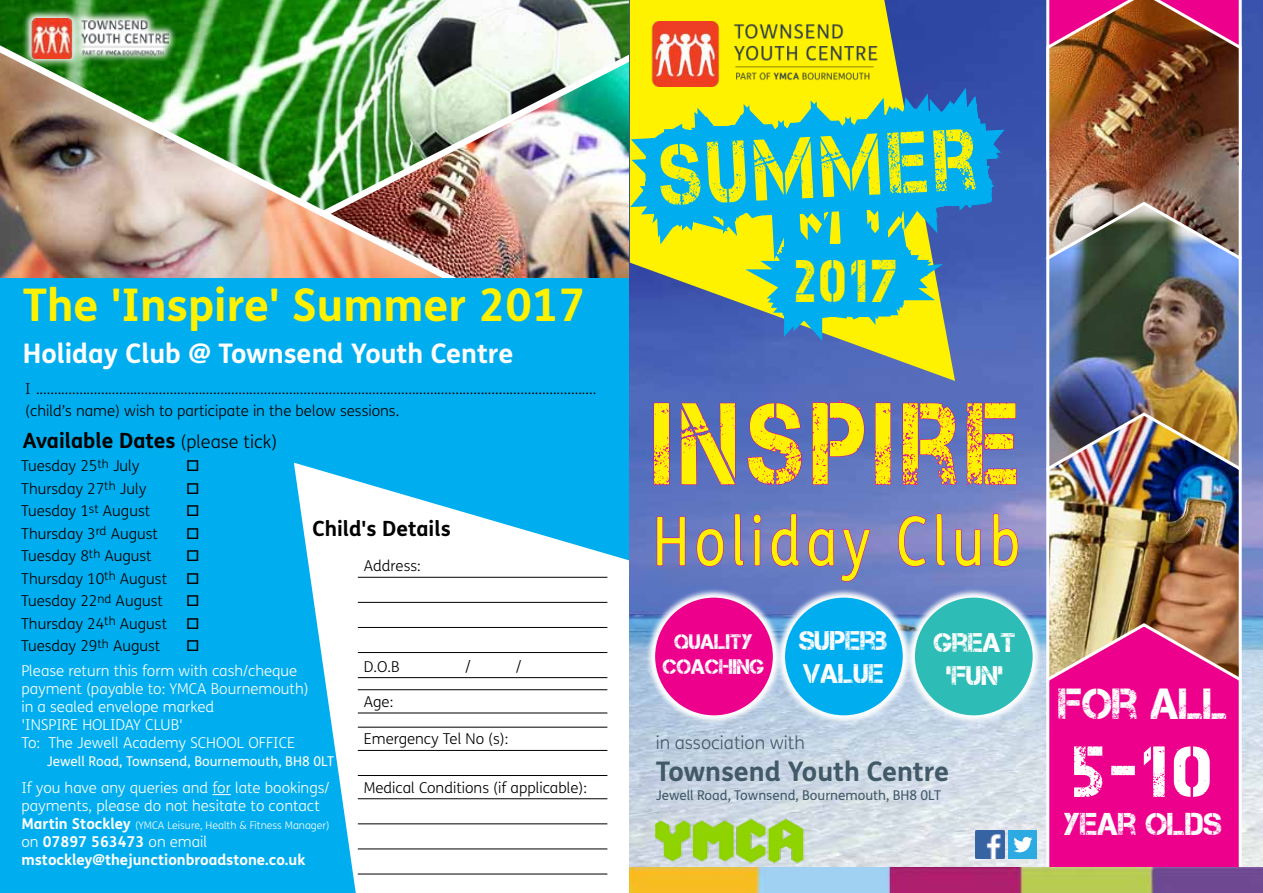
<style>
.page{position:relative;width:1263px;height:893px;background:#fff}
.page>*{position:absolute;margin:0;border:0;box-sizing:border-box;transform-origin:0 0}
.t1{font:115.8px "Captureit";letter-spacing:.1em;color:#fff200;scale:.81 1}
.t2{font:87px "Captureit";color:#fff200;scale:.81 1}
.t3{font:72px "Captureit";color:#fff}
.t4{font:67.5px "FS Me";letter-spacing:.1em;color:#fff200;scale:.81 1}
.t5{font:60px "Captureit";color:#fff200;scale:.81 1}
.t6{font:700 45px "FS Me";color:#fff200}
.t7{font:43.5px "Captureit";color:#fff}
.t8{font:31.5px "Captureit";color:#fff}
.t9{font:700 27px "FS Me";color:#fff}
.t10{font:27px/32.4px "Captureit";color:#fff}
.t11{font:700 27px "FS Me";color:#425968}
.t12{font:700 21px "FS Me";color:#000}
.t13{font:21px/25.2px "Captureit";color:#fff;text-align:center}
.t14{font:300 18px "FS Me";color:#425968}
.t15{font:18px "Minion Pro";color:#000}
.t16{font:300 15px/22.5px "FS Me";color:#000}
.t17{font:300 15px/18px "FS Me";color:#fff}
.t18{font:700 15px/18px "FS Me";color:#fff}
.t19{font:13.5px "FS Me";color:#fff}
.t20{font:13.5px "FS Me";color:#425968}
.t21{font:300 10.5px "FS Me";color:#fff}
.s1{font-weight:300;font-size:18px}
.s2{font-weight:700}
.s3{font-size:10.5px}
.s4{font-weight:300}
</style>
<div class="page">
<img style="left:0;top:0;width:440px;height:45px">
<svg style="left:22px;top:8px;width:155px;height:37px;background:#418b3b"></svg>
<img style="left:31px;top:18px;width:138px;height:27px">
<img style="left:322px;top:18px;width:118px;height:27px">
<img style="left:0;top:45px;width:440px;height:233px">
<div style="left:0;top:278px;width:631px;height:615px;background:#00aeef"></div>
<svg style="left:212px;top:794px;width:19px;height:1px"></svg>
<svg style="left:294px;top:463px;width:146px;height:430px;fill:#fff"></svg>
<hr style="left:358px;top:577px;width:249px;height:1px;background:#000">
<hr style="left:358px;top:602px;width:249px;height:1px;background:#000">
<hr style="left:358px;top:627px;width:249px;height:1px;background:#000">
<hr style="left:358px;top:652px;width:249px;height:1px;background:#000">
<hr style="left:358px;top:677px;width:249px;height:1px;background:#000">
<hr style="left:358px;top:689px;width:249px;height:1px;background:#000">
<hr style="left:358px;top:713px;width:249px;height:1px;background:#000">
<hr style="left:358px;top:727px;width:249px;height:1px;background:#000">
<hr style="left:358px;top:750px;width:249px;height:1px;background:#000">
<hr style="left:358px;top:775px;width:249px;height:1px;background:#000">
<hr style="left:358px;top:798px;width:249px;height:1px;background:#000">
<hr style="left:358px;top:823px;width:249px;height:1px;background:#000">
<hr style="left:358px;top:848px;width:249px;height:1px;background:#000">
<hr style="left:358px;top:874px;width:249px;height:1px;background:#000">
<img style="left:1037px;top:0;width:226px;height:867px">
<img style="left:1044px;top:0;width:199px;height:200px">
<img style="left:1044px;top:200px;width:199px;height:211px">
<img style="left:1044px;top:411px;width:199px;height:210px">
<svg style="left:1044px;top:621px;width:199px;height:246px;background:#e61f8e"></svg>
<svg style="left:1037px;top:588px;width:6px;height:137px"></svg>
<img style="left:1037px;top:867px;width:226px;height:26px">
<img style="left:440px;top:0;width:256px;height:893px">
<svg style="left:660px;top:56px;width:36px;height:837px;background:#ac899e"></svg>
<svg style="left:696px;top:0;width:67px;height:893px;background:#b18f90"></svg>
<svg style="left:763px;top:0;width:39px;height:893px;background:#a0ada0"></svg>
<svg style="left:802px;top:0;width:54px;height:893px;background:#88b3b2"></svg>
<svg style="left:856px;top:0;width:181px;height:893px;background:#7492bf"></svg>
<svg style="left:551px;top:151px;width:318px;height:265px"></svg>
<svg style="left:741px;top:170px;width:241px;height:197px;background:#4aa9ac"></svg>
<h3 class="t6" style="left:23px;top:270px;width:564px">The 'Inspire' Summer 2017</h3>
<h3 class="t9" style="left:23px;top:332px;width:492px">Holiday Club @ Townsend Youth Centre</h3>
<p class="t16" style="left:25px;top:377px;width:573px">I ........................................................................................................................................................... (child’s name) wish to participate in the below sessions.</p>
<h3 class="t12" style="left:23px;top:424px;width:256px">Available Dates <span class="s1">(please tick)</span></h3>
<p class="t16" style="left:21px;top:454px;width:120px">Tuesday 25<sup>th</sup> July</p>
<p class="t16" style="left:21px;top:477px;width:127px">Thursday 27<sup>th</sup> July</p>
<p class="t16" style="left:21px;top:499px;width:130px">Tuesday 1<sup>st</sup> August</p>
<p class="t16" style="left:21px;top:522px;width:138px">Thursday 3<sup>rd</sup> August</p>
<p class="t16" style="left:21px;top:544px;width:132px">Tuesday 8<sup>th</sup> August</p>
<p class="t16" style="left:21px;top:567px;width:147px">Thursday 10<sup>th</sup> August</p>
<p class="t16" style="left:21px;top:589px;width:143px">Tuesday 22<sup>nd</sup> August</p>
<p class="t16" style="left:21px;top:612px;width:147px">Thursday 24<sup>th</sup> August</p>
<p class="t16" style="left:21px;top:634px;width:141px">Tuesday 29<sup>th</sup> August</p>
<h3 class="t12" style="left:312px;top:512px;width:140px">Child's Details</h3>
<p class="t16" style="left:364px;top:554px;width:58px">Address:</p>
<p class="t17" style="left:21px;top:661px;width:289px">Please return this form with cash/cheque payment (payable to: YMCA Bournemouth) in a sealed envelope marked<br>'inspire holiday club'<br>To: The Jewell Academy school office</p>
<p class="t19" style="left:47px;top:752px;width:289px">Jewell Road, Townsend, Bournemouth, BH8 0LT</p>
<p class="t17" style="left:21px;top:778px;width:310px">If you have any queries and for late bookings/ payments, please do not hesitate to contact<br><span class="s2">Martin Stockley</span> <span class="s3">(Ymca</span></p>
<p class="t21" style="left:167px;top:818px;width:164px">Leisure, Health &amp; Fitness Manager)</p>
<p class="t18" style="left:21px;top:832px;width:285px"><span class="s4">on</span> 07897 563473 <span class="s4">on email </span>mstockley@thejunctionbroadstone.co.uk</p>
<p class="t16" style="left:364px;top:655px;width:37px">D.O.B</p>
<p class="t15" style="left:465px;top:654px;width:7px">/</p>
<p class="t15" style="left:516px;top:654px;width:7px">/</p>
<p class="t16" style="left:364px;top:690px;width:31px">Age:</p>
<p class="t16" style="left:364px;top:727px;width:146px">Emergency Tel No (s):</p>
<p class="t16" style="left:364px;top:776px;width:225px">Medical Conditions (if applicable):</p>
<h2 class="t2" style="left:657px;top:127px;width:392px;rotate:-3deg">SUMMER</h2>
<h3 class="t5" style="left:796px;top:247px;width:126px">2017</h3>
<h1 class="t1" style="left:654px;top:379px;width:452px">INSPIRE</h1>
<h3 class="t4" style="left:653px;top:495px;width:455px">Holiday Club</h3>
<h3 class="t10" style="left:799px;top:624px;width:90px">SUPERB<br>VALUE</h3>
<h3 class="t13" style="left:663px;top:629px;width:103px">QUALITY<br>COACHING</h3>
<h3 class="t10" style="left:934px;top:626px;width:83px;text-align:center">GREAT ‘FUN’</h3>
<p class="t14" style="left:656px;top:730px;width:151px">in association with</p>
<h3 class="t11" style="left:656px;top:750px;width:295px">Townsend Youth Centre</h3>
<p class="t20" style="left:656px;top:786px;width:287px">Jewell Road, Townsend, Bournemouth, BH8 0LT</p>
<h3 class="t7" style="left:1058px;top:680px;width:171px">FOR ALL</h3>
<h3 class="t3" style="left:1074px;top:731px;width:140px">5-10</h3>
<h3 class="t8" style="left:1064px;top:806px;width:159px">YEAR OLDS</h3>
</div>
